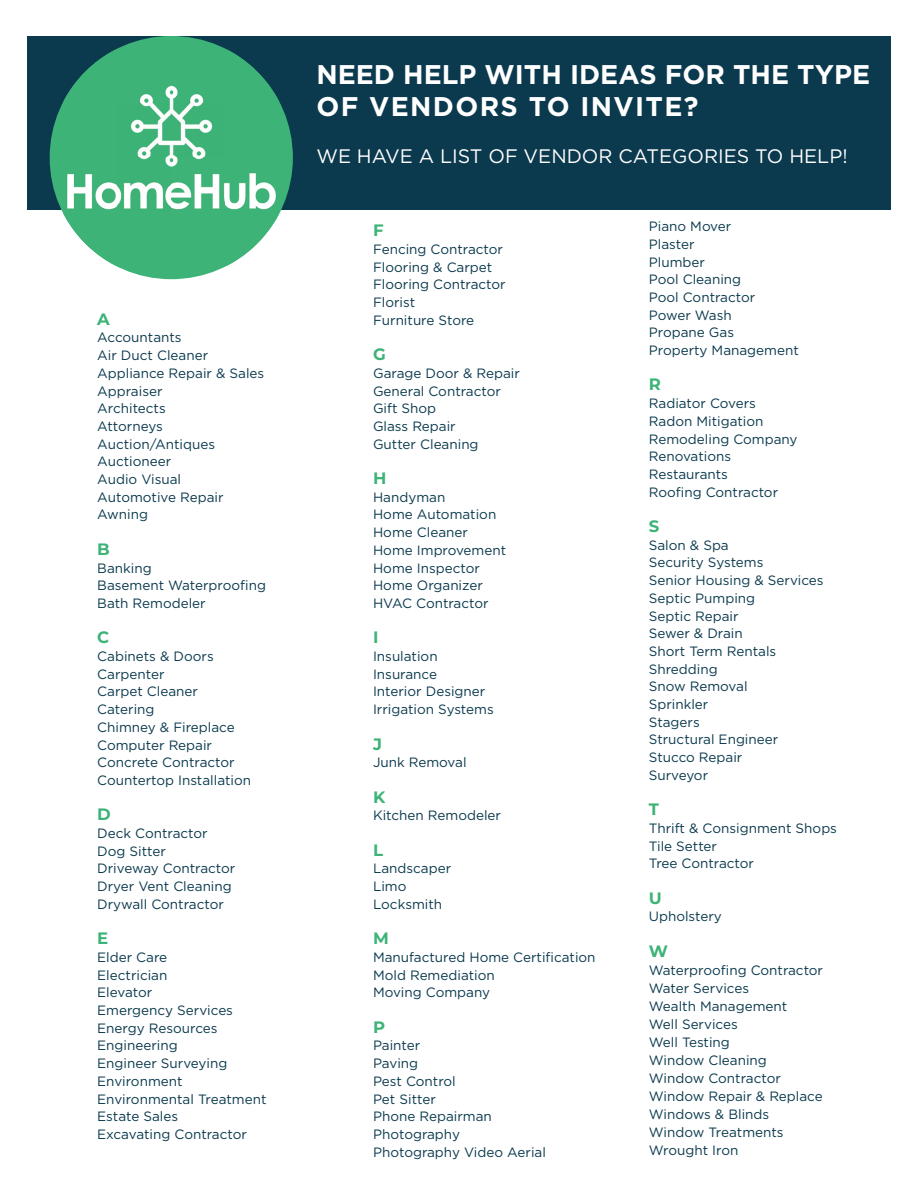
<style>
.page{position:relative;width:918px;height:1188px;background:#fff}
.page>*{position:absolute;margin:0;border:0;box-sizing:border-box;transform-origin:0 0}
.t1{font:700 27px/32.4px "Gotham";color:#fff}
.t2{font:19.5px "Gotham";color:#fff}
.t3{font:700 16.5px "Montserrat";color:#3db378}
.t4{font:13.5px/17.7px "Gotham";color:#0b3a4e}
</style>
<div class="page">
<div style="left:27px;top:36px;width:864px;height:174px;background:#0b3a4e"></div>
<div style="left:50px;top:36px;width:243px;height:243px;background:#3db378;border-radius:50%"></div>
<img style="left:63px;top:50px;width:216px;height:216px">
<p class="t3" style="left:97px;top:307px;width:14px">A</p>
<p class="t4" style="left:97px;top:329px;width:169px">Accountants<br>Air Duct Cleaner<br>Appliance Repair &amp; Sales<br>Appraiser<br>Architects<br>Attorneys<br>Auction/Antiques<br>Auctioneer<br>Audio Visual<br>Automotive Repair<br>Awning</p>
<p class="t3" style="left:97px;top:537px;width:14px">B</p>
<p class="t4" style="left:97px;top:559px;width:170px">Banking<br>Basement Waterproofing<br>Bath Remodeler</p>
<p class="t3" style="left:97px;top:626px;width:14px">C</p>
<p class="t4" style="left:97px;top:647px;width:155px">Cabinets &amp; Doors<br>Carpenter<br>Carpet Cleaner<br>Catering<br>Chimney &amp; Fireplace<br>Computer Repair<br>Concrete Contractor<br>Countertop Installation</p>
<p class="t3" style="left:97px;top:803px;width:15px">D</p>
<p class="t4" style="left:97px;top:824px;width:140px">Deck Contractor<br>Dog Sitter<br>Driveway Contractor<br>Dryer Vent Cleaning<br>Drywall Contractor</p>
<p class="t3" style="left:97px;top:927px;width:13px">E</p>
<p class="t4" style="left:97px;top:948px;width:171px">Elder Care<br>Electrician<br>Elevator<br>Emergency Services<br>Energy Resources<br>Engineering<br>Engineer Surveying<br>Environment<br>Environmental Treatment<br>Estate Sales<br>Excavating Contractor</p>
<h1 class="t1" style="left:316px;top:58px;width:555px">NEED HELP WITH IDEAS FOR THE TYPE<br>OF VENDORS TO INVITE?</h1>
<h2 class="t2" style="left:316px;top:143px;width:533px">WE HAVE A LIST OF VENDOR CATEGORIES TO HELP!</h2>
<p class="t3" style="left:373px;top:219px;width:12px">F</p>
<p class="t4" style="left:373px;top:240px;width:134px">Fencing Contractor<br>Flooring &amp; Carpet<br>Flooring Contractor<br>Florist<br>Furniture Store</p>
<p class="t3" style="left:373px;top:342px;width:14px">G</p>
<p class="t4" style="left:373px;top:364px;width:148px">Garage Door &amp; Repair<br>General Contractor<br>Gift Shop<br>Glass Repair<br>Gutter Cleaning</p>
<p class="t3" style="left:373px;top:466px;width:15px">H</p>
<p class="t4" style="left:373px;top:488px;width:135px">Handyman<br>Home Automation<br>Home Cleaner<br>Home Improvement<br>Home Inspector<br>Home Organizer<br>HVAC Contractor</p>
<p class="t3" style="left:373px;top:626px;width:7px">I</p>
<p class="t4" style="left:373px;top:647px;width:122px">Insulation<br>Insurance<br>Interior Designer<br>Irrigation Systems</p>
<p class="t3" style="left:373px;top:732px;width:10px">J</p>
<p class="t4" style="left:373px;top:753px;width:95px">Junk Removal</p>
<p class="t3" style="left:373px;top:785px;width:14px">K</p>
<p class="t4" style="left:373px;top:806px;width:130px">Kitchen Remodeler</p>
<p class="t3" style="left:373px;top:838px;width:11px">L</p>
<p class="t4" style="left:373px;top:860px;width:80px">Landscaper<br>Limo<br>Locksmith</p>
<p class="t3" style="left:373px;top:927px;width:17px">M</p>
<p class="t4" style="left:373px;top:948px;width:224px">Manufactured Home Certification<br>Mold Remediation<br>Moving Company</p>
<p class="t3" style="left:373px;top:1015px;width:14px">P</p>
<p class="t4" style="left:373px;top:1037px;width:174px">Painter<br>Paving<br>Pest Control<br>Pet Sitter<br>Phone Repairman<br>Photography<br>Photography Video Aerial</p>
<p class="t4" style="left:649px;top:217px;width:152px">Piano Mover<br>Plaster<br>Plumber<br>Pool Cleaning<br>Pool Contractor<br>Power Wash<br>Propane Gas<br>Property Management</p>
<p class="t3" style="left:649px;top:373px;width:14px">R</p>
<p class="t4" style="left:649px;top:394px;width:150px">Radiator Covers<br>Radon Mitigation<br>Remodeling Company<br>Renovations<br>Restaurants<br>Roofing Contractor</p>
<p class="t3" style="left:649px;top:514px;width:12px">S</p>
<p class="t4" style="left:649px;top:536px;width:176px">Salon &amp; Spa<br>Security Systems<br>Senior Housing &amp; Services<br>Septic Pumping<br>Septic Repair<br>Sewer &amp; Drain<br>Short Term Rentals<br>Shredding<br>Snow Removal<br>Sprinkler<br>Stagers<br>Structural Engineer<br>Stucco Repair<br>Surveyor</p>
<p class="t3" style="left:649px;top:797px;width:12px">T</p>
<p class="t4" style="left:649px;top:819px;width:190px">Thrift &amp; Consignment Shops<br>Tile Setter<br>Tree Contractor</p>
<p class="t3" style="left:649px;top:886px;width:15px">U</p>
<p class="t4" style="left:649px;top:908px;width:75px">Upholstery</p>
<p class="t3" style="left:649px;top:939px;width:21px">W</p>
<p class="t4" style="left:649px;top:961px;width:176px">Waterproofing Contractor<br>Water Services<br>Wealth Management<br>Well Services<br>Well Testing<br>Window Cleaning<br>Window Contractor<br>Window Repair &amp; Replace<br>Windows &amp; Blinds<br>Window Treatments<br>Wrought Iron</p>
</div>
